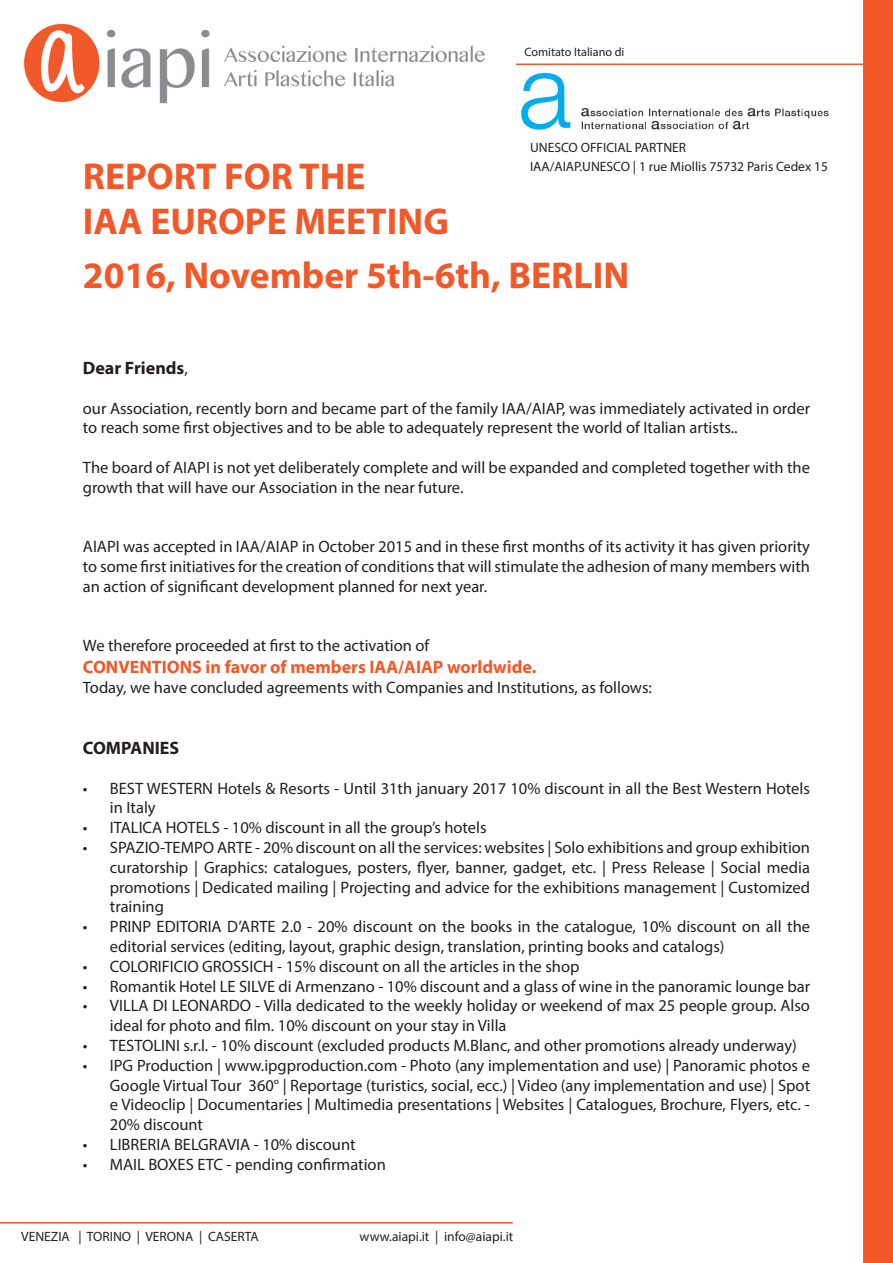
<style>
.page{position:relative;width:893px;height:1263px;background:#fff}
.page>*{position:absolute;margin:0;border:0;box-sizing:border-box;transform-origin:0 0}
.t1{font:700 37.5px "Myriad Pro";color:#f1592a}
.t2{font:700 18px "Myriad Pro";color:#f1592a}
.t3{font:700 18px "Myriad Pro";color:#231f20}
.t4{font:16.5px/19.8px "Myriad Pro";color:#231f20}
.t5{font:13.5px "Myriad Pro";color:#231f20}
.t6{font:12.15px "Myriad Pro";color:#231f20}
.s1{font-weight:400;font-size:16.5px}
</style>
<div class="page">
<div style="left:863px;top:0;width:30px;height:1263px;background:#f15929"></div>
<hr style="left:0;top:1222px;width:513px;height:1px;background:#f15929">
<img style="left:23px;top:24px;width:462px;height:80px">
<hr style="left:516px;top:64px;width:377px;height:1px;background:#f15929">
<img style="left:521px;top:72px;width:308px;height:58px">
<p class="t6" style="left:525px;top:45px;width:101px">Comitato Italiano di</p>
<p class="t5" style="left:530px;top:139px;width:158px">UNESCO OFFICIAL PARTNER</p>
<p class="t5" style="left:530px;top:158px;width:299px">IAA/AIAP.UNESCO | 1 rue Miollis 75732 Paris Cedex 15</p>
<p class="t1" style="left:83px;top:152px;width:284px">REPORT FOR THE</p>
<p class="t1" style="left:83px;top:197px;width:368px">IAA EUROPE MEETING</p>
<p class="t1" style="left:83px;top:251px;width:548px">2016, November 5th-6th, BERLIN</p>
<p class="t3" style="left:83px;top:356px;width:106px">Dear Friends<span class="s1">,</span></p>
<p class="t4" style="left:83px;top:398px;width:729px">our Association, recently born and became part of the family IAA/AIAP, was immediately activated in order to reach some first objectives and to be able to adequately represent the world of Italian artists..</p>
<p class="t4" style="left:83px;top:457px;width:728px">The board of AIAPI is not yet deliberately complete and will be expanded and completed together with the growth that will have our Association in the near future.</p>
<p class="t4" style="left:83px;top:537px;width:729px;text-align:justify">AIAPI was accepted in IAA/AIAP in October 2015 and in these first months of its activity it has given priority to some first initiatives for the creation of conditions that will stimulate the adhesion of many members with an action of significant development planned for next year.</p>
<p class="t4" style="left:83px;top:636px;width:348px">We therefore proceeded at first to the activation of</p>
<p class="t2" style="left:83px;top:655px;width:455px">CONVENTIONS in favor of members IAA/AIAP worldwide.</p>
<p class="t4" style="left:83px;top:677px;width:570px">Today, we have concluded agreements with Companies and Institutions, as follows:</p>
<p class="t3" style="left:83px;top:736px;width:98px">COMPANIES</p>
<p class="t4" style="left:110px;top:778px;width:702px;text-indent:-27px">• BEST WESTERN Hotels &amp; Resorts - Until 31th january 2017 10% discount in all the Best Western Hotels in Italy</p>
<p class="t4" style="left:83px;top:817px;width:405px">• ITALICA HOTELS - 10% discount in all the group’s hotels</p>
<p class="t4" style="left:110px;top:837px;width:702px;text-align:justify;text-indent:-27px">• SPAZIO-TEMPO ARTE - 20% discount on all the services: websites | Solo exhibitions and group exhibition curatorship | Graphics: catalogues, posters, flyer, banner, gadget, etc. | Press Release | Social media promotions | Dedicated mailing | Projecting and advice for the exhibitions management | Customized training</p>
<p class="t4" style="left:110px;top:916px;width:702px;text-indent:-27px">• PRINP EDITORIA D’ARTE 2.0 - 20% discount on the books in the catalogue, 10% discount on all the editorial services (editing, layout, graphic design, translation, printing books and catalogs)</p>
<p class="t4" style="left:83px;top:956px;width:498px">• COLORIFICIO GROSSICH - 15% discount on all the articles in the shop</p>
<p class="t4" style="left:83px;top:976px;width:729px">• Romantik Hotel LE SILVE di Armenzano - 10% discount and a glass of wine in the panoramic lounge bar</p>
<p class="t4" style="left:110px;top:996px;width:702px;text-indent:-27px">• VILLA DI LEONARDO - Villa dedicated to the weekly holiday or weekend of max 25 people group. Also ideal for photo and film. 10% discount on your stay in Villa</p>
<p class="t4" style="left:83px;top:1035px;width:715px">• TESTOLINI s.r.l. - 10% discount (excluded products M.Blanc, and other promotions already underway)</p>
<p class="t4" style="left:110px;top:1055px;width:702px;text-align:justify;text-indent:-27px">• IPG Production | www.ipgproduction.com - Photo (any implementation and use) | Panoramic photos e Google Virtual Tour 360° | Reportage (turistics, social, ecc.) | Video (any implementation and use) | Spot e Videoclip | Documentaries | Multimedia presentations | Websites | Catalogues, Brochure, Flyers, etc. - 20% discount</p>
<p class="t4" style="left:83px;top:1134px;width:274px">• LIBRERIA BELGRAVIA - 10% discount</p>
<p class="t4" style="left:83px;top:1154px;width:304px">• MAIL BOXES ETC - pending confirmation</p>
<p class="t5" style="left:21px;top:1228px;width:239px">VENEZIA | TORINO | VERONA | CASERTA</p>
<p class="t5" style="left:360px;top:1228px;width:155px">www.aiapi.it | info@aiapi.it</p>
</div>
